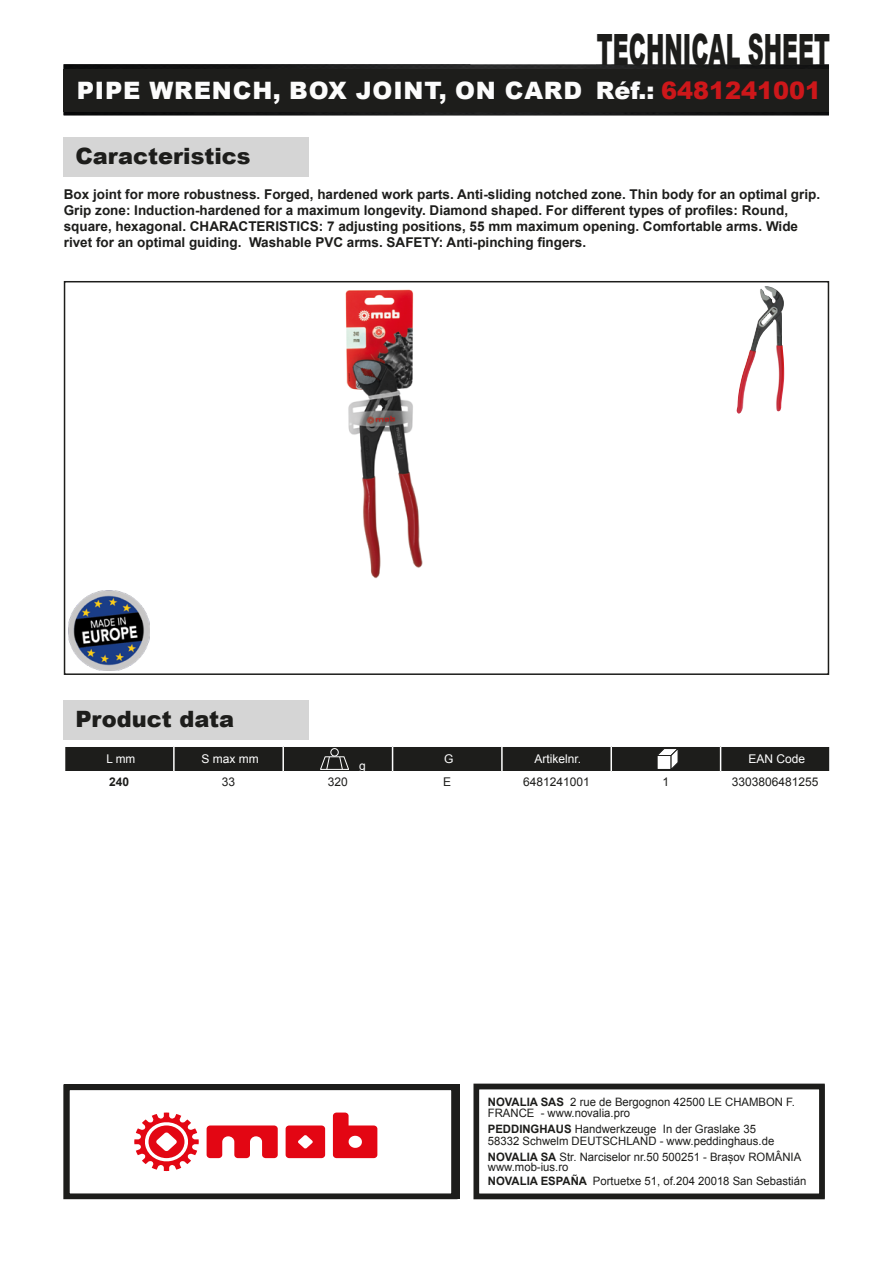
<style>
.page{position:relative;width:893px;height:1263px;background:#fff}
.page>*{position:absolute;margin:0;border:0;box-sizing:border-box;transform-origin:0 0}
.t1{font:900 43.2px "Arial";color:#1d1d1b;scale:.51 1}
.t2{font:900 24px "Arial";letter-spacing:.035em;color:#fcfcfc}
.t3{font:900 22.5px "Arial";color:#1d1d1b}
.t4{font:700 13.5px/16.2px "Arial";color:#1d1d1b}
.t5{font:12.9px/14.2px "Arial";color:#1d1d1b}
.t6{font:700 12.9px "Arial";color:#1d1d1b}
.t7{font:12px "Arial";color:#1d1d1b}
.t8{font:12px "Arial";color:#fff}
.t9{font:700 12px "Arial";color:#1d1d1b}
.t10{font:11.55px/11.6px "Arial";color:#1d1d1b}
.s1{color:#cd171a}
.s2{font-weight:700}
</style>
<div class="page">
<img style="left:64px;top:64px;width:765px;height:51px">
<div style="left:64px;top:69px;width:765px;height:43px;background:#1d1d1b"></div>
<div style="left:64px;top:137px;width:245px;height:40px;background:#d5d5d5"></div>
<div style="left:64px;top:281px;width:765px;height:394px;border:2px solid #1d1d1b"></div>
<div style="left:64px;top:700px;width:245px;height:39px;background:#d5d5d5"></div>
<svg style="left:65px;top:746px;width:765px;height:26px;background:#353534"></svg>
<img style="left:345px;top:289px;width:78px;height:290px">
<img style="left:737px;top:286px;width:47px;height:127px">
<img style="left:69px;top:590px;width:81px;height:81px">
<div style="left:473px;top:1084px;width:352px;height:115px;border:6px solid #1d1d1b"></div>
<div style="left:64px;top:1084px;width:393px;height:115px;border:6px solid #1d1d1b"></div>
<svg style="left:207px;top:1125px;width:71px;height:33px"></svg>
<svg style="left:286px;top:1125px;width:39px;height:33px"></svg>
<svg style="left:134px;top:1112px;width:65px;height:59px"></svg>
<svg style="left:333px;top:1112px;width:44px;height:46px"></svg>
<h1 class="t1" style="left:597px;top:18px;width:458px">TECHNICAL SHEET</h1>
<h2 class="t2" style="left:77px;top:73px;width:746px">PIPE WRENCH, BOX JOINT, ON CARD Réf.: <span class="s1">6481241001</span></h2>
<h3 class="t3" style="left:75px;top:140px;width:177px">Caracteristics</h3>
<p class="t4" style="left:64px;top:186px;width:758px">Box joint for more robustness. Forged, hardened work parts. Anti-sliding notched zone. Thin body for an optimal grip.<br>Grip zone: Induction-hardened for a maximum longevity. Diamond shaped. For different types of profiles: Round, square, hexagonal. CHARACTERISTICS: 7 adjusting positions, 55 mm maximum opening. Comfortable arms. Wide rivet for an optimal guiding. Washable PVC arms. SAFETY: Anti-pinching fingers.</p>
<h3 class="t3" style="left:75px;top:702px;width:160px">Product data</h3>
<p class="t8" style="left:106px;top:751px;width:30px">L mm</p>
<p class="t8" style="left:202px;top:751px;width:59px">S max mm</p>
<p class="t8" style="left:359px;top:757px;width:8px">g</p>
<p class="t8" style="left:444px;top:751px;width:11px">G</p>
<p class="t8" style="left:535px;top:751px;width:48px">Artikelnr.</p>
<p class="t8" style="left:749px;top:751px;width:58px">EAN Code</p>
<p class="t9" style="left:109px;top:774px;width:22px">240</p>
<p class="t7" style="left:222px;top:774px;width:15px">33</p>
<p class="t7" style="left:328px;top:774px;width:22px">320</p>
<p class="t7" style="left:443px;top:774px;width:10px">E</p>
<p class="t7" style="left:523px;top:774px;width:68px">6481241001</p>
<p class="t7" style="left:663px;top:774px;width:8px">1</p>
<p class="t7" style="left:732px;top:774px;width:88px">3303806481255</p>
<p class="t10" style="left:488px;top:1096px;width:309px"><span class="s2">NOVALIA SAS</span> 2 rue de Bergognon 42500 LE CHAMBON F.<br>FRANCE - www.novalia.pro</p>
<p class="t10" style="left:488px;top:1123px;width:288px"><span class="s2">PEDDINGHAUS</span> Handwerkzeuge In der Graslake 35<br>58332 Schwelm DEUTSCHLAND - www.peddinghaus.de</p>
<p class="t10" style="left:488px;top:1151px;width:315px;line-height:10.2px"><span class="s2">NOVALIA SA</span> Str. Narciselor nr.50 500251 - Brașov ROMÂNIA www.mob-ius.ro</p>
<p class="t10" style="left:488px;top:1175px;width:320px"><span class="s2">NOVALIA ESPAÑA</span> Portuetxe 51, of.204 20018 San Sebastián</p>
<p class="t6" style="left:504px;top:1105px;width:86px">NOVALIA SAS</p>
<p class="t5" style="left:504px;top:1121px;width:181px">2 rue de Bergognon 42500<br>LE CHAMBON FEUGEROLLES<br>FRANCE<br>www.novalia.pro</p>
</div>
